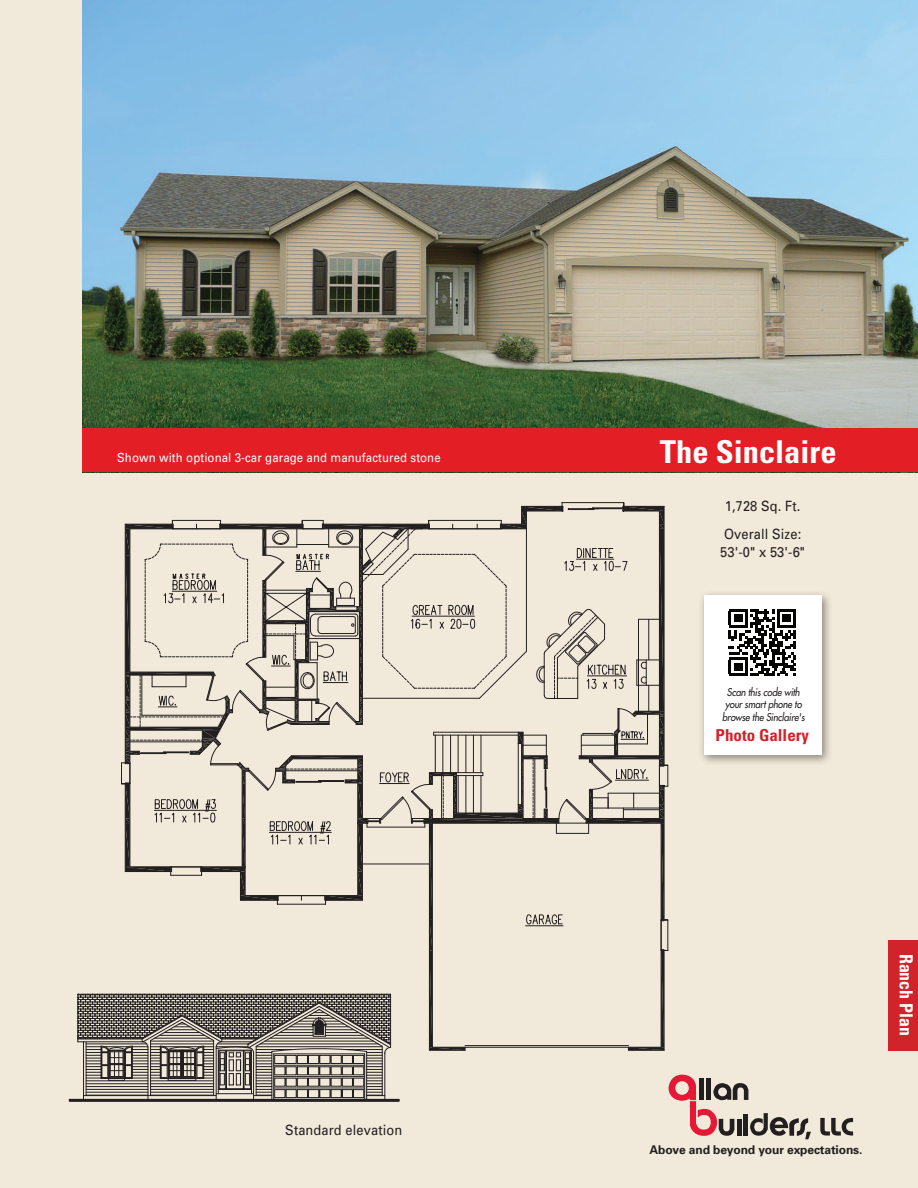
<style>
.page{position:relative;width:918px;height:1188px;background:#f1eada}
.page>*{position:absolute;margin:0;border:0;box-sizing:border-box;transform-origin:0 0}
.t1{font:700 condensed 31.5px "Univers";color:#fff}
.t2{font:700 condensed 18px "Univers";color:#fff}
.t3{font:700 condensed 16.5px "Univers";color:#d1232a}
.t4{font:14.1px/28.5px "Univers";letter-spacing:.01em;color:#231f20;scale:.9 1}
.t5{font:700 12.9px "Univers";letter-spacing:-.01em;color:#231f20}
.t6{font:12.6px "Univers";letter-spacing:.01em;color:#fff;scale:.9 1}
.t7{font:700 12px "Univers";letter-spacing:-.01em;color:#231f20}
.t8{font:italic 10.5px/12.8px "Futura";letter-spacing:-.02em;color:#231f20;text-align:center;scale:.9 1}
</style>
<div class="page">
<img style="left:82px;top:0;width:836px;height:429px">
<div style="left:82px;top:429px;width:836px;height:43px;background:#e41e25"></div>
<div style="left:888px;top:940px;width:30px;height:111px;background:#d1232a"></div>
<svg style="left:820px;top:1118px;width:33px;height:18px"></svg>
<hr style="left:77px;top:994px;width:1px;height:48px;background:#231f20">
<hr style="left:69px;top:1099px;width:330px;height:1px;background:#231f20">
<hr style="left:69px;top:1100px;width:330px;height:1px;background:#231f20">
<hr style="left:69px;top:1101px;width:330px;height:1px;background:#231f20">
<hr style="left:562px;top:502px;width:62px;height:1px;background:#231f20">
<div style="left:698px;top:590px;width:135px;height:176px;background:#231f20;opacity:.5"></div>
<div style="left:704px;top:595px;width:117px;height:160px;background:#fff"></div>
<svg style="left:78px;top:503px;width:733px;height:636px"></svg>
<p class="t6" style="left:117px;top:449px;width:361px">Shown with optional 3-car garage and manufactured stone</p>
<p class="t4" style="left:285px;top:1116px;width:131px">Standard elevation</p>
<h1 class="t1" style="left:660px;top:432px;width:178px">The Sinclaire</h1>
<p class="t4" style="left:724px;top:491px;width:87px">1,728 Sq. Ft.<br>Overall Size:</p>
<p class="t4" style="left:720px;top:538px;width:96px">53'-0" x 53'-6"</p>
<p class="t8" style="left:722px;top:685px;width:93px">Scan this code with your smart phone to browse the Sinclaire's</p>
<p class="t3" style="left:716px;top:725px;width:95px">Photo Gallery</p>
<p class="t2" style="left:917px;top:954px;width:84px;rotate:90deg">Ranch Plan</p>
<p class="t5" style="left:648px;top:1140px;width:229px">Above and beyond your expectations.</p>
<p class="t7" style="left:650px;top:1142px;width:214px">Above and beyond your expectations.</p>
</div>
